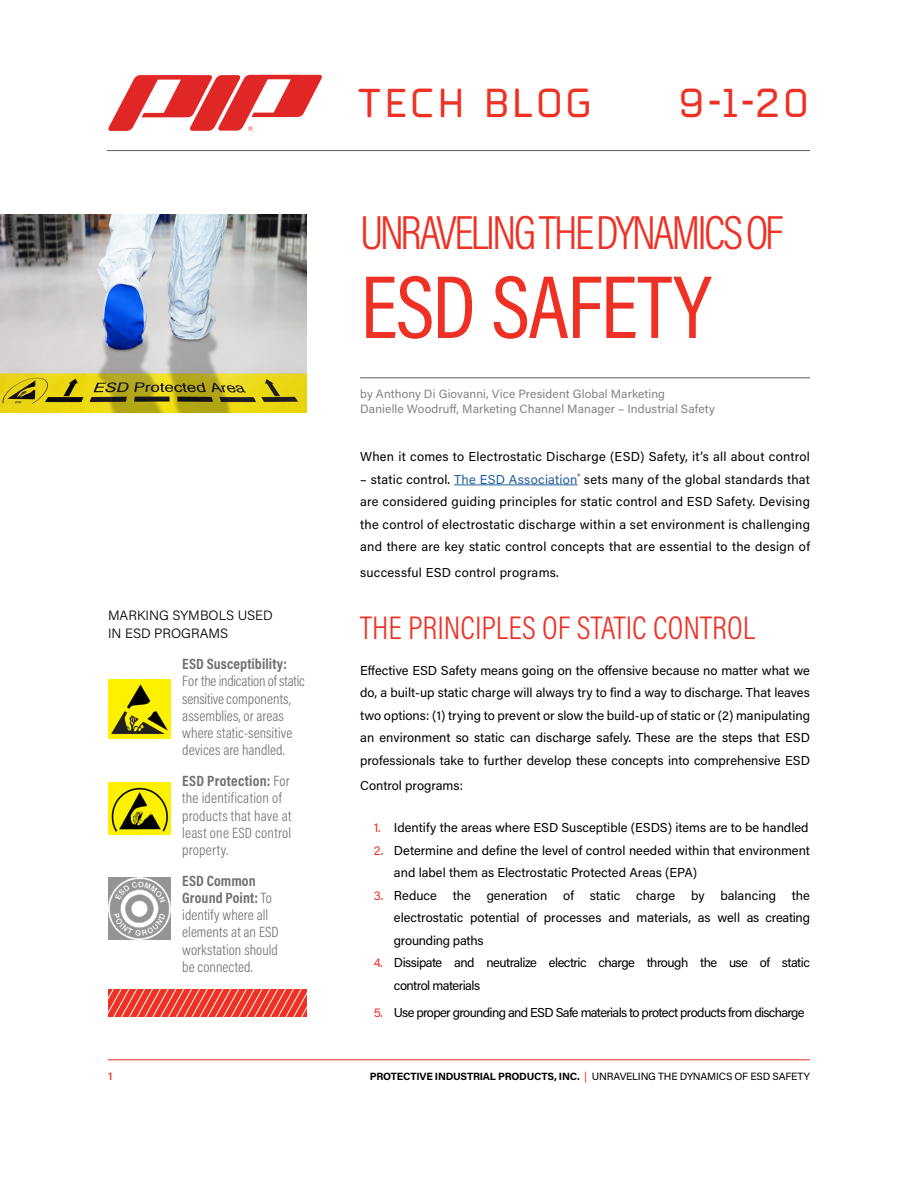
<style>
.page{position:relative;width:918px;height:1188px;background:#fff}
.page>*{position:absolute;margin:0;border:0;box-sizing:border-box;transform-origin:0 0}
.t1{font:90.3px "Acumin Pro Cond";letter-spacing:-.02em;color:#ee3124}
.t2{font:300 48.3px "Acumin Pro Cond";letter-spacing:-.06em;color:#ee3124}
.t3{font:40.5px "Automate OT";letter-spacing:.035em;color:#ee3124}
.t4{font:300 33px "Acumin Pro Cond";color:#ee3124}
.t5{font:300 15px/17.2px "Acumin Pro Cond";letter-spacing:.005em;color:#6e7072}
.t6{font:700 15px "Acumin Pro Cond";letter-spacing:.005em;color:#6e7072}
.t7{font:300 13.5px/18px "Acumin Pro";color:#000}
.t8{font:12.9px/22.5px "Acumin Pro";color:#000;text-align:justify}
.t9{font:12.9px "Acumin Pro";letter-spacing:.02em;color:#000}
.t10{font:12.9px/22.5px "Acumin Pro";letter-spacing:-.04em;color:#000}
.t11{font:12.9px "Acumin Pro";letter-spacing:-.05em;color:#000}
.t12{font:12px/15px "Acumin Pro";letter-spacing:.01em;color:#808285}
.t13{font:700 10.5px "Acumin Pro";letter-spacing:-.02em;color:#000}
.t14{font:500 10.5px "Acumin Pro Wide";color:#ee3124}
.s1{font-family:"Helvetica"}
.s2{font-weight:700}
.s3{color:#215e9e}
.s4{color:#ee3124}
.s5{font-weight:400;color:#ee3124}
.s6{font-weight:400}
</style>
<div class="page">
<hr style="left:108px;top:1059px;width:702px;height:1px;background:#ee3124">
<hr style="left:107px;top:150px;width:703px;height:1px;background:#5a5b5d">
<hr style="left:454px;top:485px;width:124px;height:1px;background:#215e9e">
<img style="left:0;top:214px;width:306px;height:199px">
<svg style="left:108px;top:75px;width:214px;height:56px"></svg>
<svg style="left:108px;top:990px;width:198px;height:27px;background:#f04e43"></svg>
<img style="left:108px;top:680px;width:62px;height:58px">
<img style="left:108px;top:783px;width:63px;height:52px">
<img style="left:108px;top:877px;width:63px;height:63px">
<hr style="left:360px;top:377px;width:450px;height:1px;background:#58595b">
<h3 class="t3" style="left:357px;top:75px;width:237px">TECH BLOG</h3>
<h3 class="t3" style="left:677px;top:75px;width:134px">9<span class="s1">-</span>1<span class="s1">-</span>20</h3>
<h2 class="t2" style="left:360px;top:202px;width:424px">UNRAVELING THE DYNAMICS OF</h2>
<h1 class="t1" style="left:360px;top:249px;width:352px">ESD SAFETY</h1>
<p class="t7" style="left:108px;top:606px;width:166px">MARKING SYMBOLS USED<br>IN ESD PROGRAMS</p>
<p class="t6" style="left:182px;top:654px;width:106px">ESD Susceptibility:</p>
<p class="t5" style="left:182px;top:672px;width:124px">For the indication of static sensitive components, assemblies, or areas where static-sensitive devices are handled.</p>
<p class="t5" style="left:182px;top:772px;width:111px"><span class="s2">ESD Protection:</span> For the identification of products that have at least one ESD control property.</p>
<p class="t5" style="left:182px;top:872px;width:98px"><span class="s2">ESD Common<br>Ground Point:</span> To identify where all elements at an ESD workstation should be connected.</p>
<p class="t12" style="left:360px;top:386px;width:356px">by Anthony Di Giovanni, Vice President Global Marketing<br>Danielle Woodruff, Marketing Channel Manager – Industrial Safety</p>
<p class="t9" style="left:360px;top:448px;width:451px">When it comes to Electrostatic Discharge (ESD) Safety, it’s all about control</p>
<p class="t8" style="left:360px;top:467px;width:451px">– static control. <span class="s3">The ESD Association</span><sup>®</sup> sets many of the global standards that are considered guiding principles for static control and ESD Safety. Devising the control of electrostatic discharge within a set environment is challenging and there are key static control concepts that are essential to the design of</p>
<p class="t9" style="left:360px;top:563px;width:200px">successful ESD control programs.</p>
<h3 class="t4" style="left:360px;top:606px;width:396px">THE PRINCIPLES OF STATIC CONTROL</h3>
<p class="t8" style="left:360px;top:659px;width:451px">Effective ESD Safety means going on the offensive because no matter what we do, a built-up static charge will always try to find a way to discharge. That leaves two options: (1) trying to prevent or slow the build-up of static or (2) manipulating an environment so static can discharge safely. These are the steps that ESD professionals take to further develop these concepts into comprehensive ESD</p>
<p class="t8" style="left:360px;top:773px;width:104px">Control programs:</p>
<p class="t8" style="left:374px;top:816px;width:436px"><span class="s4">1.</span> Identify the areas where ESD Susceptible (ESDS) items are to be handled</p>
<p class="t8" style="left:394px;top:839px;width:418px;text-indent:-20px"><span class="s4">2.</span> Determine and define the level of control needed within that environment and label them as Electrostatic Protected Areas (EPA)</p>
<p class="t8" style="left:394px;top:884px;width:418px;text-indent:-20px"><span class="s4">3.</span> Reduce the generation of static charge by balancing the electrostatic potential of processes and materials, as well as creating grounding paths</p>
<p class="t10" style="left:394px;top:951px;width:418px;text-indent:-20px"><span class="s4">4.</span> Dissipate and neutralize electric charge through the use of static control materials</p>
<p class="t11" style="left:374px;top:1003px;width:433px"><span class="s4">5.</span> Use proper grounding and ESD Safe materials to protect products from discharge</p>
<p class="t14" style="left:108px;top:1069px;width:6px">1</p>
<p class="t13" style="left:370px;top:1069px;width:442px">PROTECTIVE INDUSTRIAL PRODUCTS, INC. <span class="s5">|</span> <span class="s6">UNRAVELING THE DYNAMICS OF ESD SAFETY</span></p>
</div>
